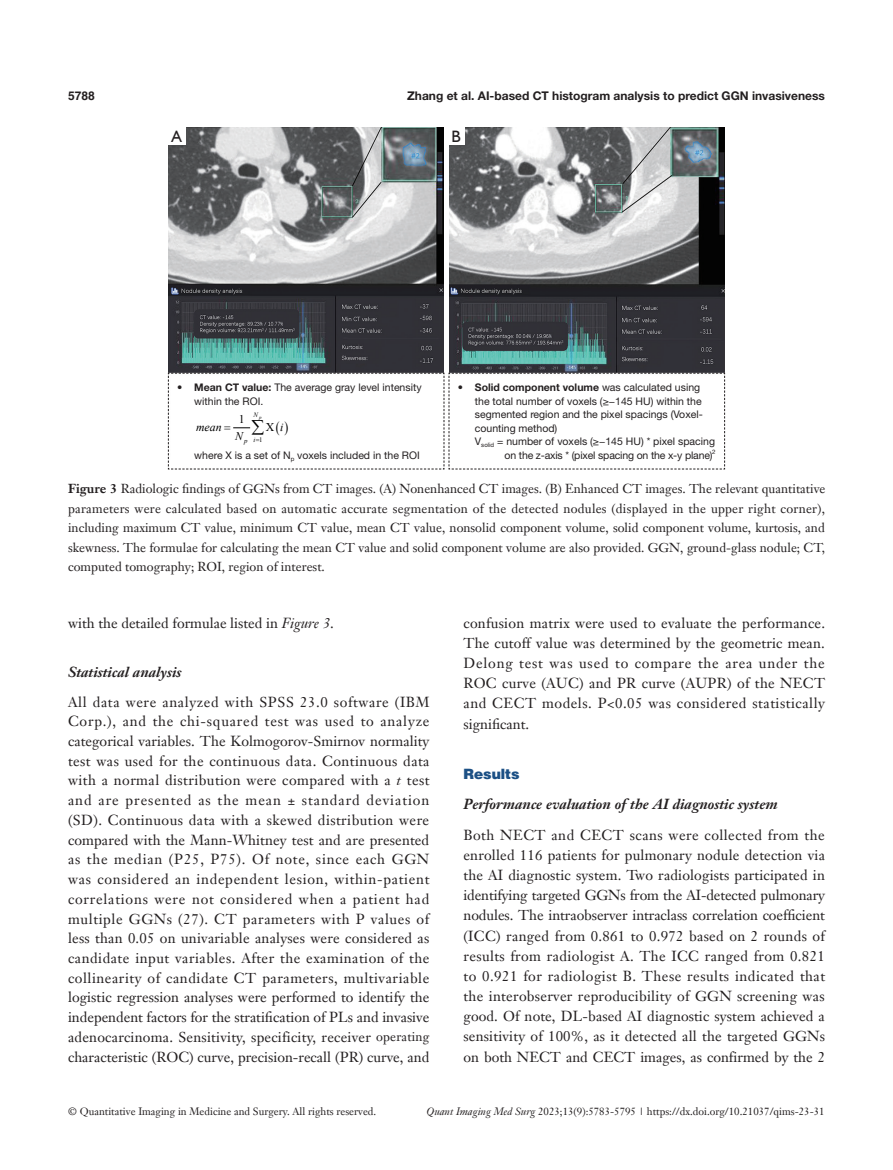
<style>
.page{position:relative;width:893px;height:1170px;background:#fff}
.page>*{position:absolute;margin:0;border:0;box-sizing:border-box;transform-origin:0 0}
.t1{font:16.5px "Humanist 521 BT";color:#231f20}
.t2{font:14.25px/19.6px "Janson Text LT";color:#231f20;text-align:justify}
.t3{font:italic 700 14.25px "Janson Text LT";color:#231f20}
.t4{font:900 14.25px "Helvetica";color:#1c5085}
.t5{font:12.75px/19.5px "Janson Text LT";color:#231f20;text-align:justify}
.t6{font:700 12px "Helvetica Neue LT Pro";color:#231f20}
.t7{font:700 12px "Helvetica";color:#231f20}
.t8{font:italic 11.7px "Times New Roman";color:#000}
.t9{font:11.7px "Times New Roman";color:#000}
.t10{font:10.5px/13.5px "Helvetica Neue LT Pro";color:#231f20}
.t11{font:10.5px "Janson Text LT";color:#231f20}
.t12{font:700 10.5px "Helvetica Neue LT Pro";color:#231f20}
.t13{font:italic 6.75px "Times New Roman";color:#000}
.t14{font:6.75px "Times New Roman";color:#000}
.t15{font:6.15px "Helvetica Neue LT Pro";color:#231f20}
.s1{font-weight:700}
.s2{font-weight:400}
.s3{font-style:italic}
.s4{font-size:12.75px}
</style>
<div class="page">
<img style="left:168px;top:128px;width:557px;height:244px">
<div style="left:444px;top:128px;width:5px;height:340px;background:#fff"></div>
<div style="left:168px;top:128px;width:17px;height:17px;background:#fff"></div>
<div style="left:448px;top:128px;width:17px;height:17px;background:#fff"></div>
<svg style="left:168px;top:372px;width:557px;height:97px"></svg>
<p class="t7" style="left:68px;top:88px;width:28px">5788</p>
<p class="t6" style="left:407px;top:88px;width:419px">Zhang et al. AI-based CT histogram analysis to predict GGN invasiveness</p>
<p class="t1" style="left:171px;top:126px;width:12px">A</p>
<p class="t1" style="left:451px;top:126px;width:11px">B</p>
<p class="t10" style="left:194px;top:380px;width:229px;text-indent:-17px">• <span class="s1">Mean CT value:</span> The average gray level intensity within the ROI.</p>
<p class="t14" style="left:259px;top:435px;width:5px">1</p>
<p class="t13" style="left:254px;top:410px;width:9px">N<sub>p</sub></p>
<p class="t13" style="left:244px;top:435px;width:13px">p i</p>
<p class="t9" style="left:239px;top:411px;width:7px">1</p>
<p class="t8" style="left:235px;top:428px;width:31px">N ∑</p>
<p class="t10" style="left:194px;top:448px;width:227px">where X is a set of N<sub>p</sub> voxels included in the ROI</p>
<p class="t9" style="left:266px;top:418px;width:10px">X</p>
<p class="t8" style="left:196px;top:419px;width:27px">mean</p>
<p class="t8" style="left:280px;top:419px;width:5px">i</p>
<p class="t12" style="left:458px;top:380px;width:244px"><span class="s2">•</span> Solid component volume <span class="s2">was calculated using</span></p>
<p class="t10" style="left:475px;top:394px;width:228px">the total number of voxels (≥−145 HU) within the</p>
<p class="t10" style="left:475px;top:407px;width:229px">segmented region and the pixel spacings (Voxel-</p>
<p class="t10" style="left:475px;top:421px;width:84px">counting method)</p>
<p class="t10" style="left:475px;top:434px;width:242px">V<sub>solid</sub> = number of voxels (≥−145 HU) * pixel spacing</p>
<p class="t10" style="left:505px;top:448px;width:209px">on the z-axis * (pixel spacing on the x-y plane)</p>
<p class="t15" style="left:712px;top:447px;width:5px">2</p>
<p class="t5" style="left:68px;top:479px;width:759px"><span class="s1">Figure 3</span> Radiologic findings of GGNs from CT images. (A) Nonenhanced CT images. (B) Enhanced CT images. The relevant quantitative parameters were calculated based on automatic accurate segmentation of the detected nodules (displayed in the upper right corner), including maximum CT value, minimum CT value, mean CT value, nonsolid component volume, solid component volume, kurtosis, and skewness. The formulae for calculating the mean CT value and solid component volume are also provided. GGN, ground-glass nodule; CT, computed tomography; ROI, region of interest.</p>
<p class="t2" style="left:68px;top:612px;width:267px">with the detailed formulae listed in <span class="s3">Figure 3</span>.</p>
<p class="t3" style="left:68px;top:662px;width:115px">Statistical analysis</p>
<p class="t2" style="left:68px;top:691px;width:363px">All data were analyzed with SPSS 23.0 software (IBM Corp.), and the chi-squared test was used to analyze categorical variables. The Kolmogorov-Smirnov normality test was used for the continuous data. Continuous data with a normal distribution were compared with a <span class="s3">t</span> test and are presented as the mean ± standard deviation (SD). Continuous data with a skewed distribution were compared with the Mann-Whitney test and are presented as the median (P25, P75). Of note, since each GGN was considered an independent lesion, within-patient correlations were not considered when a patient had multiple GGNs (27). CT parameters with P values of less than 0.05 on univariable analyses were considered as candidate input variables. After the examination of the collinearity of candidate CT parameters, multivariable logistic regression analyses were performed to identify the independent factors for the stratification of PLs and invasive adenocarcinoma. Sensitivity, specificity, receiver <span class="s4">operating </span>characteristic (ROC) curve, precision-recall (PR) curve, and</p>
<p class="t2" style="left:463px;top:612px;width:363px;line-height:20.1px">confusion matrix were used to evaluate the performance.<br>The cutoff value was determined by the geometric mean.<br>Delong test was used to compare the area under the ROC curve (AUC) and PR curve (AUPR) of the NECT and CECT models. P&lt;0.05 was considered statistically significant.</p>
<p class="t4" style="left:463px;top:764px;width:58px">Results</p>
<p class="t3" style="left:463px;top:795px;width:316px">Performance evaluation of the AI diagnostic system</p>
<p class="t2" style="left:463px;top:824px;width:363px;line-height:20.1px">Both NECT and CECT scans were collected from the enrolled 116 patients for pulmonary nodule detection via the AI diagnostic system. Two radiologists participated in identifying targeted GGNs from the AI-detected pulmonary nodules. The intraobserver intraclass correlation coefficient (ICC) ranged from 0.861 to 0.972 based on 2 rounds of results from radiologist A. The ICC ranged from 0.821 to 0.921 for radiologist B. These results indicated that the interobserver reproducibility of GGN screening was good. Of note, DL-based AI diagnostic system achieved a sensitivity of 100%, as it detected all the targeted GGNs on both NECT and CECT images, as confirmed by the 2</p>
<p class="t11" style="left:68px;top:1104px;width:310px">© Quantitative Imaging in Medicine and Surgery. All rights reserved.</p>
<p class="t11" style="left:427px;top:1104px;width:400px"><span class="s3">Quant Imaging Med Surg</span> 2023;13(9):5783-5795 | https://dx.doi.org/10.21037/qims-23-31</p>
</div>
